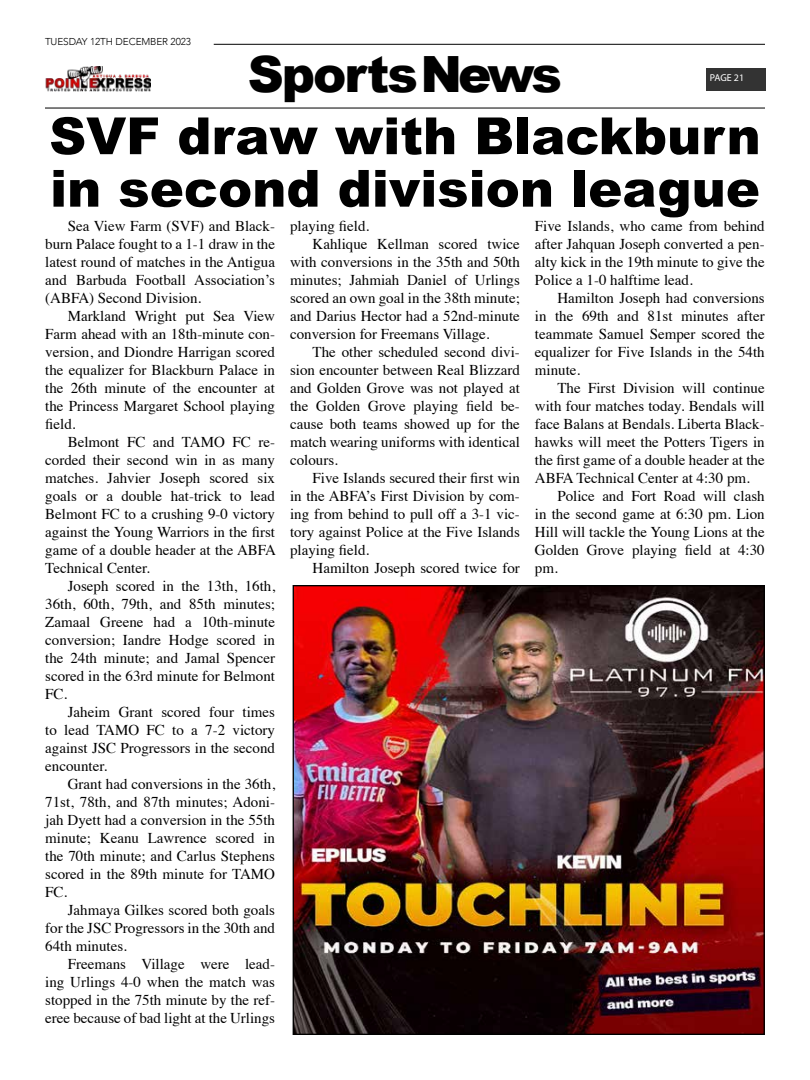
<style>
.page{position:relative;width:810px;height:1080px;background:#fff}
.page>*{position:absolute;margin:0;border:0;box-sizing:border-box;transform-origin:0 0}
.t1{font:900 51.25px/52.5px "Arial";color:#000}
.t2{font:900 50px "Arial";letter-spacing:-.04em;color:#000}
.t3{font:15px/18px "Times";color:#000;text-align:justify}
.t4{font:300 10px "Avenir";letter-spacing:-.01em;color:#000}
.t5{font:10px "Myriad Pro";letter-spacing:-.005em;color:#fff}
</style>
<div class="page">
<hr style="left:45px;top:107px;width:720px;height:2px;background:#333">
<hr style="left:214px;top:44px;width:551px;height:1px;background:#333">
<div style="left:706px;top:68px;width:60px;height:23px;background:#333"></div>
<img style="left:45px;top:66px;width:106px;height:25px">
<img style="left:295px;top:587px;width:468px;height:446px">
<p class="t4" style="left:45px;top:35px;width:148px">TUESDAY 12TH DECEMBER 2023</p>
<h2 class="t2" style="left:248px;top:38px;width:316px">SportsNews</h2>
<p class="t5" style="left:710px;top:72px;width:36px">PAGE 21</p>
<h1 class="t1" style="left:49px;top:108px;width:713px">SVF draw with Blackburn in second division league</h1>
<p class="t3" style="left:45px;top:216px;width:231px;text-indent:22px">Sea View Farm (SVF) and Black&shy;burn Palace fought to a 1-1 draw in the latest round of matches in the Antigua and Barbuda Football Association’s (ABFA) Second Division.</p>
<p class="t3" style="left:45px;top:306px;width:231px;text-indent:22px">Markland Wright put Sea View Farm ahead with an 18th-minute con&shy;version, and Diondre Harrigan scored the equalizer for Blackburn Palace in the 26th minute of the encounter at the Princess Margaret School playing field.</p>
<p class="t3" style="left:45px;top:432px;width:232px;text-indent:22px">Belmont FC and TAMO FC re&shy;corded their second win in as many matches. Jahvier Joseph scored six goals or a double hat-trick to lead Belmont FC to a crushing 9-0 victory against the Young Warriors in the first game of a double header at the ABFA Technical Center.</p>
<p class="t3" style="left:45px;top:576px;width:231px;text-indent:22px">Joseph scored in the 13th, 16th, 36th, 60th, 79th, and 85th minutes; Zamaal Greene had a 10th-minute conversion; Iandre Hodge scored in the 24th minute; and Jamal Spencer scored in the 63rd minute for Belmont FC.</p>
<p class="t3" style="left:45px;top:702px;width:231px;text-indent:22px">Jaheim Grant scored four times to lead TAMO FC to a 7-2 victory against JSC Progressors in the second encounter.</p>
<p class="t3" style="left:45px;top:774px;width:231px;text-indent:22px">Grant had conversions in the 36th, 71st, 78th, and 87th minutes; Adoni&shy;jah Dyett had a conversion in the 55th minute; Keanu Lawrence scored in the 70th minute; and Carlus Stephens scored in the 89th minute for TAMO FC.</p>
<p class="t3" style="left:45px;top:900px;width:231px;text-indent:22px">Jahmaya Gilkes scored both goals for the JSC Progressors in the 30th and 64th minutes.</p>
<p class="t3" style="left:45px;top:954px;width:231px;text-indent:22px">Freemans Village were lead&shy;ing Urlings 4-0 when the match was stopped in the 75th minute by the ref&shy;eree because of bad light at the Urlings</p>
<p class="t3" style="left:290px;top:216px;width:81px">playing field.</p>
<p class="t3" style="left:313px;top:234px;width:209px">Kahlique Kellman scored twice</p>
<p class="t3" style="left:290px;top:252px;width:231px">with conversions in the 35th and 50th</p>
<p class="t3" style="left:290px;top:270px;width:231px">minutes; Jahmiah Daniel of Urlings</p>
<p class="t3" style="left:290px;top:288px;width:231px">scored an own goal in the 38th minute;</p>
<p class="t3" style="left:290px;top:306px;width:231px">and Darius Hector had a 52nd-minute</p>
<p class="t3" style="left:290px;top:324px;width:201px">conversion for Freemans Village.</p>
<p class="t3" style="left:313px;top:342px;width:209px">The other scheduled second divi-</p>
<p class="t3" style="left:290px;top:360px;width:231px">sion encounter between Real Blizzard</p>
<p class="t3" style="left:290px;top:378px;width:231px">and Golden Grove was not played at</p>
<p class="t3" style="left:290px;top:396px;width:231px">the Golden Grove playing field be-</p>
<p class="t3" style="left:290px;top:414px;width:231px">cause both teams showed up for the</p>
<p class="t3" style="left:290px;top:432px;width:231px">match wearing uniforms with identical</p>
<p class="t3" style="left:290px;top:450px;width:49px">colours.</p>
<p class="t3" style="left:313px;top:468px;width:209px">Five Islands secured their first win</p>
<p class="t3" style="left:290px;top:486px;width:231px">in the ABFA’s First Division by com-</p>
<p class="t3" style="left:290px;top:504px;width:231px">ing from behind to pull off a 3-1 vic-</p>
<p class="t3" style="left:290px;top:522px;width:231px">tory against Police at the Five Islands</p>
<p class="t3" style="left:290px;top:540px;width:81px">playing field.</p>
<p class="t3" style="left:313px;top:558px;width:209px">Hamilton Joseph scored twice for</p>
<p class="t3" style="left:535px;top:216px;width:231px">Five Islands, who came from behind after Jahquan Joseph converted a pen&shy;alty kick in the 19th minute to give the Police a 1-0 halftime lead.</p>
<p class="t3" style="left:535px;top:288px;width:231px;text-indent:22px">Hamilton Joseph had conversions in the 69th and 81st minutes after teammate Samuel Semper scored the equalizer for Five Islands in the 54th minute.</p>
<p class="t3" style="left:557px;top:378px;width:209px">The First Division will continue</p>
<p class="t3" style="left:535px;top:396px;width:231px">with four matches today. Bendals will</p>
<p class="t3" style="left:535px;top:414px;width:231px">face Balans at Bendals. Liberta Black-</p>
<p class="t3" style="left:535px;top:432px;width:231px">hawks will meet the Potters Tigers in</p>
<p class="t3" style="left:535px;top:450px;width:231px">the first game of a double header at the</p>
<p class="t3" style="left:535px;top:468px;width:217px">ABFA Technical Center at 4:30 pm.</p>
<p class="t3" style="left:557px;top:486px;width:209px">Police and Fort Road will clash</p>
<p class="t3" style="left:535px;top:504px;width:231px">in the second game at 6:30 pm. Lion</p>
<p class="t3" style="left:535px;top:522px;width:231px">Hill will tackle the Young Lions at the</p>
<p class="t3" style="left:535px;top:540px;width:231px">Golden Grove playing field at 4:30</p>
<p class="t3" style="left:535px;top:558px;width:24px">pm.</p>
</div>
